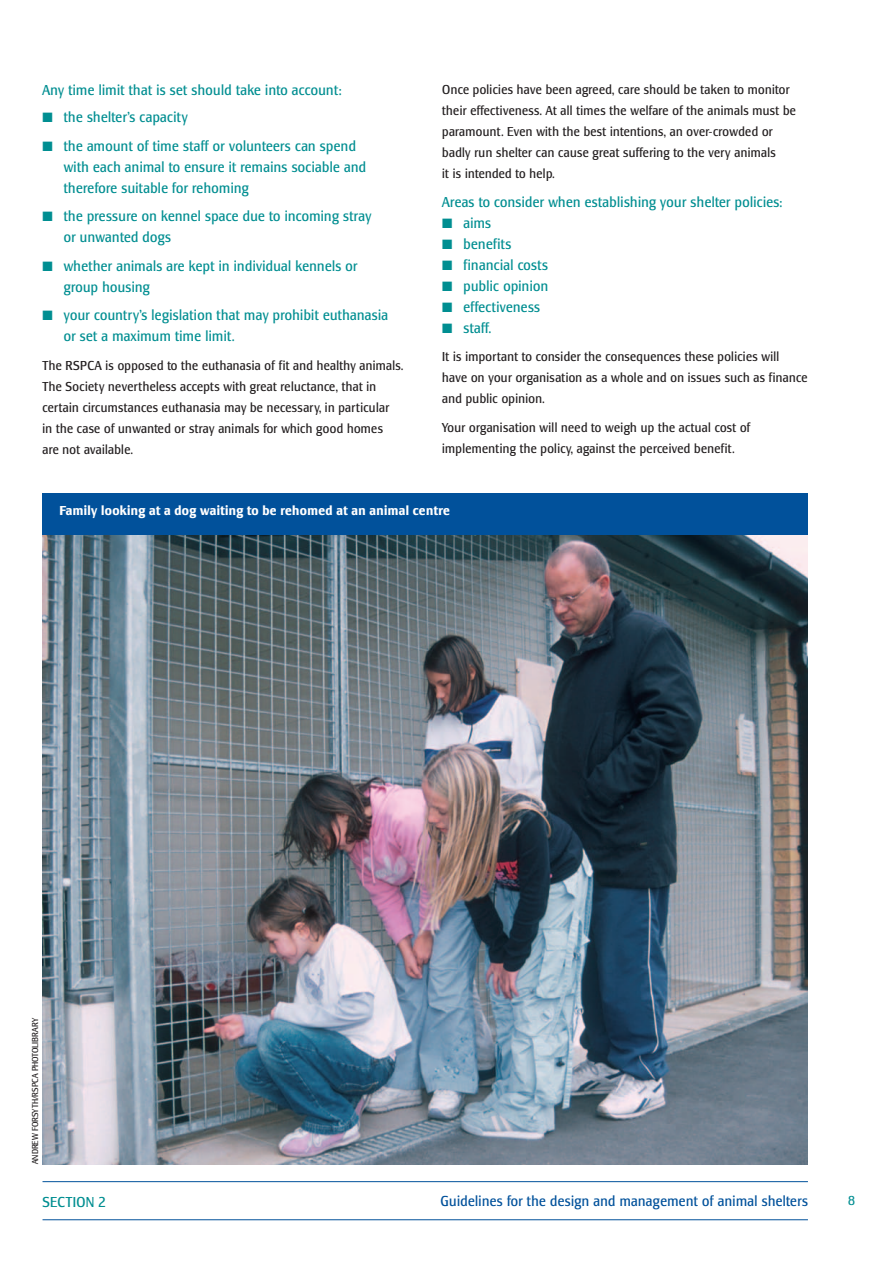
<style>
.page{position:relative;width:893px;height:1263px;background:#fff}
.page>*{position:absolute;margin:0;border:0;box-sizing:border-box;transform-origin:0 0}
.t1{font:condensed 15px/21px "Lesmore";letter-spacing:.025em;color:#008e91}
.t2{font:condensed 15px "Lesmore";letter-spacing:.025em;color:#01519b}
.t3{font:condensed 13.5px/21px "Lesmore";letter-spacing:.025em;color:#231f20}
.t4{font:700 condensed 13.5px "Lesmore";letter-spacing:.03em;color:#fff}
.t5{font:condensed 13.5px "Lesmore";color:#008e91}
.t6{font:condensed 9px "Lesmore";color:#231f20}
</style>
<div class="page">
<img style="left:43px;top:534px;width:765px;height:630px">
<div style="left:43px;top:493px;width:765px;height:41px;background:#01519b"></div>
<hr style="left:43px;top:1181px;width:765px;height:1px;background:#01519b">
<hr style="left:43px;top:1219px;width:765px;height:1px;background:#01519b">
<p class="t1" style="left:43px;top:79px;width:300px">Any time limit that is set should take into account:</p>
<p class="t1" style="left:43px;top:106px;width:147px">■ the shelter’s capacity</p>
<p class="t1" style="left:64px;top:135px;width:304px;text-indent:-21px">■ the amount of time staff or volunteers can spend with each animal to ensure it remains sociable and therefore suitable for rehoming</p>
<p class="t1" style="left:64px;top:205px;width:309px;text-indent:-21px">■ the pressure on kennel space due to incoming stray or unwanted dogs</p>
<p class="t1" style="left:64px;top:255px;width:295px;text-indent:-21px">■ whether animals are kept in individual kennels or group housing</p>
<p class="t1" style="left:64px;top:304px;width:326px;text-indent:-21px">■ your country’s legislation that may prohibit euthanasia or set a maximum time limit.</p>
<p class="t3" style="left:43px;top:354px;width:362px">The RSPCA is opposed to the euthanasia of fit and healthy animals.<br>The Society nevertheless accepts with great reluctance, that in certain circumstances euthanasia may be necessary, in particular<br>in the case of unwanted or stray animals for which good homes<br>are not available.</p>
<p class="t3" style="left:442px;top:79px;width:355px">Once policies have been agreed, care should be taken to monitor their effectiveness. At all times the welfare of the animals must be paramount. Even with the best intentions, an over-crowded or badly run shelter can cause great suffering to the very animals<br>it is intended to help.</p>
<p class="t1" style="left:442px;top:191px;width:341px">Areas to consider when establishing your shelter policies:</p>
<p class="t1" style="left:442px;top:212px;width:50px">■ aims</p>
<p class="t1" style="left:442px;top:233px;width:71px">■ benefits</p>
<p class="t1" style="left:442px;top:254px;width:107px">■ financial costs</p>
<p class="t1" style="left:442px;top:275px;width:107px">■ public opinion</p>
<p class="t1" style="left:442px;top:296px;width:99px">■ effectiveness</p>
<p class="t1" style="left:442px;top:317px;width:51px">■ staff.</p>
<p class="t3" style="left:442px;top:346px;width:367px">It is important to consider the consequences these policies will have on your organisation as a whole and on issues such as finance and public opinion.</p>
<p class="t3" style="left:442px;top:416px;width:310px">Your organisation will need to weigh up the actual cost of implementing the policy, against the perceived benefit.</p>
<p class="t4" style="left:60px;top:503px;width:392px">Family looking at a dog waiting to be rehomed at an animal centre</p>
<p class="t6" style="left:30px;top:1164px;width:148px;rotate:-90deg">ANDREW FORSYTH/RSPCA PHOTOLIBRARY</p>
<p class="t1" style="left:43px;top:1191px;width:65px">SECTION 2</p>
<p class="t2" style="left:441px;top:1193px;width:369px">Guidelines for the design and management of animal shelters</p>
<p class="t5" style="left:848px;top:1193px;width:8px">8</p>
</div>
